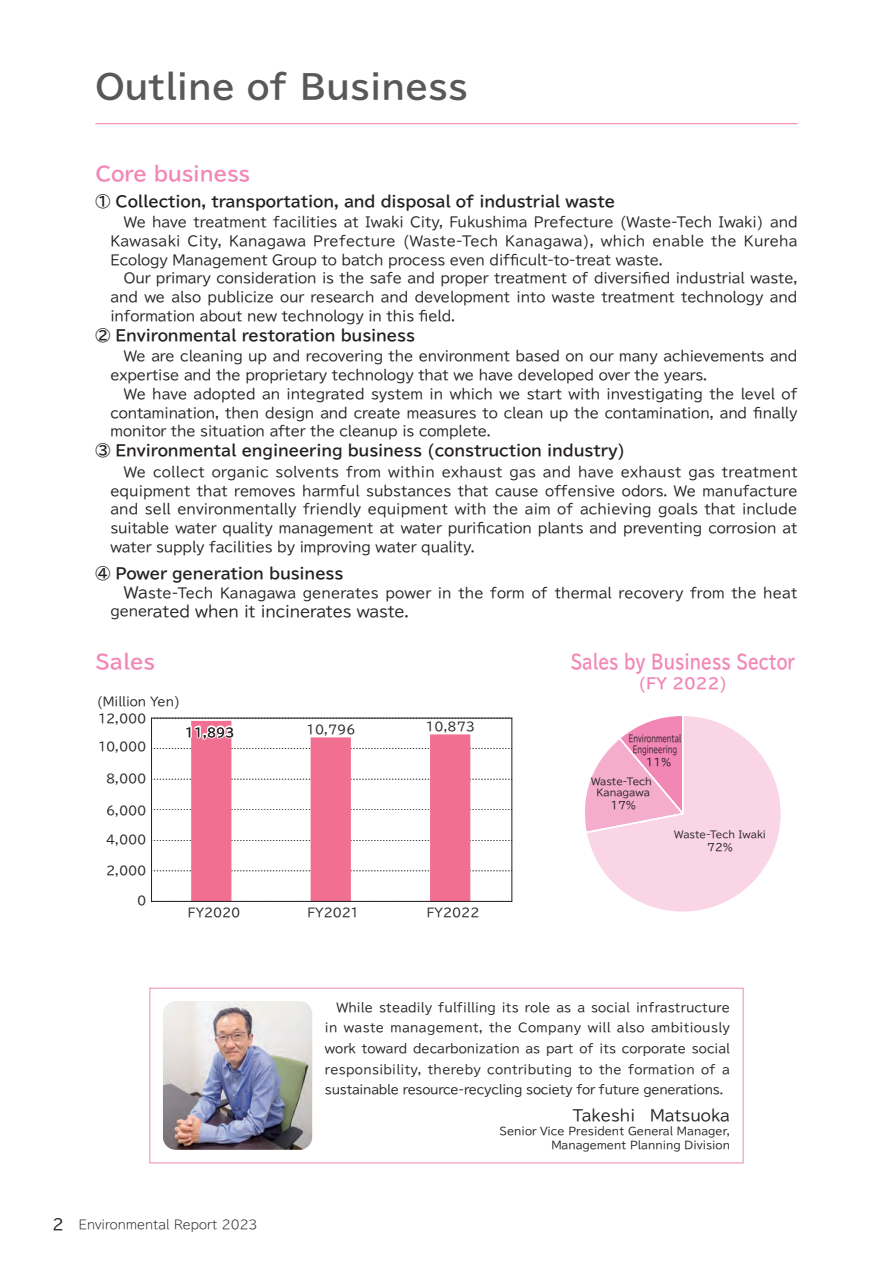
<style>
.page{position:relative;width:893px;height:1263px;background:#fff}
.page>*{position:absolute;margin:0;border:0;box-sizing:border-box;transform-origin:0 0}
.t1{font:700 33px "TBUD Go Std";color:#57585a}
.t2{font:700 19.5px "TBUD Go Std";color:#f287b6;scale:.8 1}
.t3{font:700 19.5px "TBUD Go Std";color:#f287b6}
.t4{font:700 15px "TBUD Go Std";letter-spacing:-.01em;color:#231f20}
.t5{font:15px "TBUD Go Std";letter-spacing:-.01em;color:#231f20}
.t6{font:700 15px "TBUD Go Std";color:#f287b6}
.t7{font:13.5px/18.8px "TBUD Go Std";letter-spacing:-.01em;color:#231f20;text-align:justify}
.t8{font:13.5px "TBUD Go Std";letter-spacing:.01em;color:#231f20}
.t9{font:12px/20.7px "TBUD Go Std";letter-spacing:-.02em;color:#231f20;text-align:justify}
.t10{font:300 12px "TBUD Go Std Super";color:#231f20}
.t11{font:12px "TBUD Go Std";color:#231f20}
.t12{font:10.5px/13.5px "TBUD Go Std";color:#231f20;text-align:right}
.t13{font:10.2px "TBUD Go Std";color:#231f20}
.t14{font:9.6px/11.4px "TBUD Go Std";color:#231f20;text-align:center}
.t15{font:9.6px/11.4px "TBUD Go Std";color:#231f20;text-align:center;scale:.7 1}
.s1{font-size:15px}
.s2{font-size:13.5px}
.s3{font-family:"TBUD Go Std";font-weight:400;font-size:15px}
</style>
<div class="page">
<svg style="left:151px;top:717px;width:361px;height:186px"></svg>
<hr style="left:95px;top:123px;width:702px;height:1px;background:#f287b6">
<div style="left:149px;top:988px;width:594px;height:175px;border:1px solid #f287b6"></div>
<img style="left:163px;top:1001px;width:149px;height:149px">
<svg style="left:585px;top:716px;width:196px;height:196px"></svg>
<h1 class="t1" style="left:95px;top:59px;width:374px">Outline of Business</h1>
<h2 class="t3" style="left:95px;top:158px;width:156px">Core business</h2>
<p class="t4" style="left:95px;top:189px;width:521px">① Collection, transportation, and disposal of industrial waste</p>
<p class="t7" style="left:110px;top:212px;width:689px;text-indent:14px">We have treatment facilities at Iwaki City, Fukushima Prefecture (Waste-Tech Iwaki) and Kawasaki City, Kanagawa Prefecture (Waste-Tech Kanagawa), which enable the Kureha Ecology Management Group to batch process even difficult-to-treat waste.</p>
<p class="t7" style="left:110px;top:269px;width:689px;text-indent:14px">Our primary consideration is the safe and proper treatment of diversified industrial waste, and we also publicize our research and development into waste treatment technology and information about new technology in this field.</p>
<p class="t4" style="left:95px;top:323px;width:321px">② Environmental restoration business</p>
<p class="t7" style="left:110px;top:347px;width:689px;text-indent:14px">We are cleaning up and recovering the environment based on our many achievements and expertise and the proprietary technology that we have developed over the years.</p>
<p class="t7" style="left:110px;top:384px;width:689px;text-indent:14px">We have adopted an integrated system in which we start with investigating the level of contamination, then design and create measures to clean up the contamination, and finally monitor the situation after the cleanup is complete.</p>
<p class="t4" style="left:95px;top:438px;width:531px">③ Environmental engineering business (construction industry)</p>
<p class="t7" style="left:110px;top:462px;width:689px;text-indent:14px">We collect organic solvents from within exhaust gas and have exhaust gas treatment equipment that removes harmful substances that cause offensive odors. We manufacture and sell environmentally friendly equipment with the aim of achieving goals that include suitable water quality management at water purification plants and preventing corrosion at water supply facilities by improving water quality.</p>
<p class="t4" style="left:95px;top:561px;width:250px">④ Power generation business</p>
<p class="t8" style="left:124px;top:581px;width:675px"><span class="s1">Wa</span>ste-Tech Kanagawa generates power in the form of thermal recovery from the heat</p>
<p class="t5" style="left:110px;top:599px;width:301px"><span class="s2">gener</span>ated when it incinerates waste.</p>
<h2 class="t3" style="left:95px;top:646px;width:61px">Sales</h2>
<h2 class="t2" style="left:571px;top:646px;width:282px">Sales by Business Sector</h2>
<p class="t6" style="left:638px;top:671px;width:90px">(FY 2022)</p>
<p class="t11" style="left:97px;top:691px;width:85px">(Million Yen)</p>
<p class="t9" style="left:97px;top:708px;width:53px">１２,０００</p>
<p class="t9" style="left:97px;top:736px;width:53px">１０,０００</p>
<p class="t9" style="left:185px;top:721px;width:51px">11,893</p>
<p class="t9" style="left:105px;top:768px;width:45px">８,０００</p>
<p class="t9" style="left:105px;top:800px;width:45px">６,０００</p>
<p class="t9" style="left:105px;top:829px;width:45px">４,０００</p>
<p class="t9" style="left:105px;top:860px;width:45px">２,０００</p>
<p class="t9" style="left:136px;top:890px;width:13px">０</p>
<p class="t9" style="left:188px;top:902px;width:56px">FY20２０</p>
<p class="t10" style="left:52px;top:1214px;width:206px"><span class="s3">2　</span>Environmental Report 2023</p>
<p class="t9" style="left:306px;top:719px;width:51px">10,796</p>
<p class="t9" style="left:307px;top:902px;width:55px">FY20２１</p>
<p class="t9" style="left:426px;top:716px;width:51px">10,873</p>
<p class="t9" style="left:427px;top:902px;width:54px">FY20２2</p>
<p class="t15" style="left:629px;top:732px;width:76px">Environmental<br>Engineering</p>
<p class="t13" style="left:646px;top:753px;width:27px">11％</p>
<p class="t14" style="left:591px;top:775px;width:62px">Waste-Tech<br>Kanagawa</p>
<p class="t13" style="left:610px;top:797px;width:27px">17％</p>
<p class="t14" style="left:674px;top:829px;width:93px">Waste-Tech Iwaki</p>
<p class="t13" style="left:707px;top:839px;width:27px">72％</p>
<p class="t9" style="left:325px;top:997px;width:407px;text-indent:12px">While steadily fulfilling its role as a social infrastructure in waste management, the Company will also ambitiously work toward decarbonization as part of its corporate social responsibility, thereby contributing to the formation of a sustainable resource-recycling society for future generations.</p>
<p class="t5" style="left:573px;top:1103px;width:159px">Takeshi　Matsuoka</p>
<p class="t12" style="left:500px;top:1124px;width:232px">Senior Vice President General Manager,<br>Management Planning Division</p>
</div>
